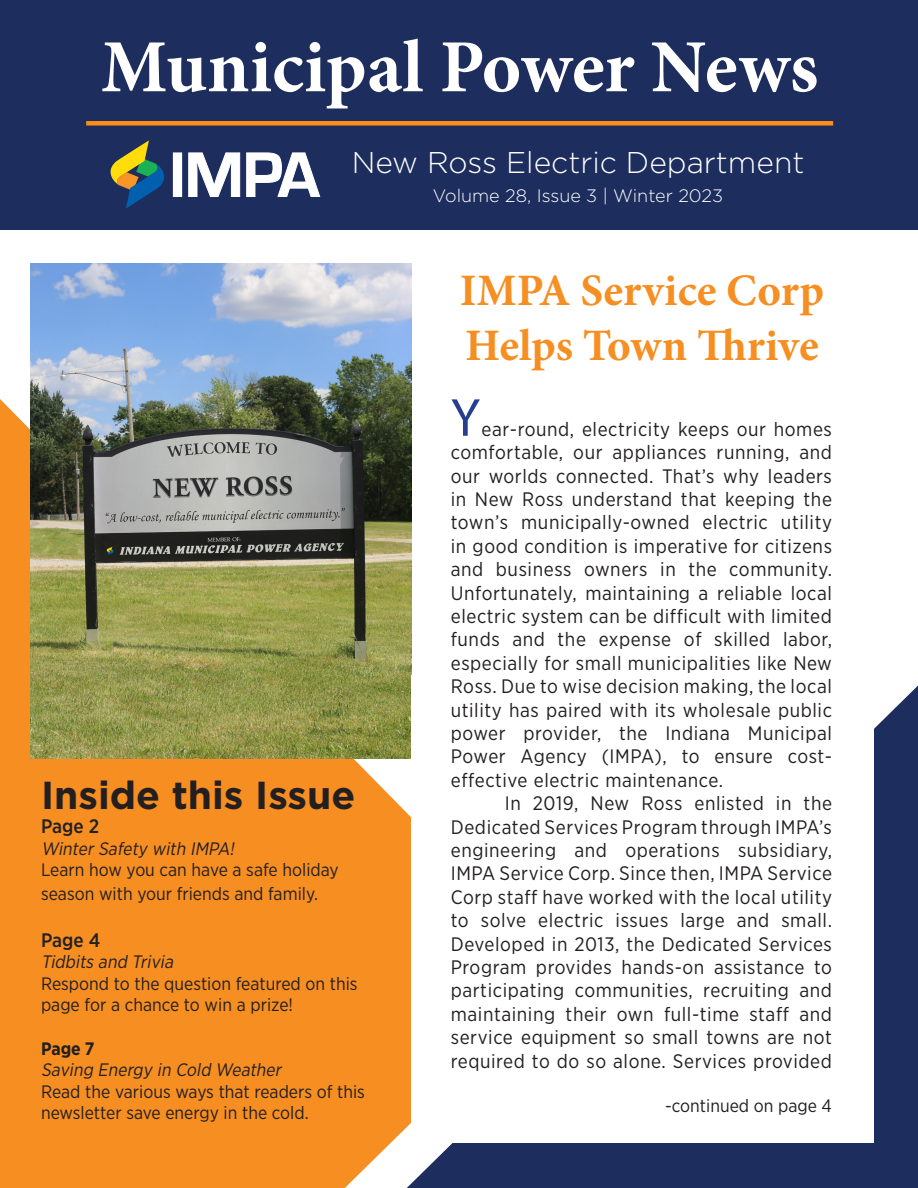
<style>
.page{position:relative;width:918px;height:1188px;background:#fff}
.page>*{position:absolute;margin:0;border:0;box-sizing:border-box;transform-origin:0 0}
.t1{font:700 75px "Minion Pro";letter-spacing:-.005em;color:#fff}
.t2{font:54px "Myriad Pro";color:#253f8e}
.t3{font:700 45px/55.5px "Minion Pro";color:#f68e21}
.t4{font:700 39px "Gotham";color:#231f20}
.t5{font:300 30px "Gotham";color:#fff}
.t6{font:19.5px/23.4px "Gotham Narrow";letter-spacing:.03em;color:#231f20;text-align:justify}
.t7{font:500 19.5px "Gotham Narrow";color:#231f20}
.t8{font:18px/21.6px "Gotham Narrow";color:#231f20}
.t9{font:italic 18px "Gotham Narrow";color:#231f20}
.t10{font:300 18px "Gotham";color:#fff}
.t11{font:700 18px "Gotham Narrow";color:#231f20}
</style>
<div class="page">
<div style="left:0;top:399px;width:412px;height:789px;background:#f68e21"></div>
<div style="left:0;top:0;width:918px;height:230px;background:#1d2d5e"></div>
<img style="left:30px;top:264px;width:381px;height:494px">
<svg style="left:407px;top:686px;width:511px;height:502px;background:#313c65"></svg>
<div style="left:411px;top:675px;width:463px;height:467px;background:#fff"></div>
<div style="left:86px;top:121px;width:747px;height:5px;background:#ff8e16"></div>
<div style="left:173px;top:153px;width:9px;height:44px;background:#fff"></div>
<svg style="left:188px;top:152px;width:133px;height:45px"></svg>
<svg style="left:110px;top:140px;width:55px;height:68px"></svg>
<p class="t1" style="left:101px;top:14px;width:719px">Municipal Power News</p>
<p class="t5" style="left:352px;top:143px;width:454px">New Ross Electric Department</p>
<p class="t10" style="left:433px;top:184px;width:292px">Volume 28, Issue 3 | Winter 2023</p>
<p class="t4" style="left:41px;top:773px;width:316px">Inside this Issue</p>
<p class="t7" style="left:41px;top:814px;width:60px">Page 2</p>
<p class="t9" style="left:41px;top:837px;width:198px">WinterSafety with IMPA!</p>
<p class="t8" style="left:41px;top:858px;width:299px;line-height:23.4px">Learn how you can have a safe holiday season with your friends and family.</p>
<p class="t7" style="left:41px;top:927px;width:61px">Page 4</p>
<p class="t9" style="left:41px;top:951px;width:137px">Tidbits and Trivia</p>
<p class="t8" style="left:41px;top:972px;width:318px">Respond to the question featured on this page for a chance to win a prize!</p>
<p class="t11" style="left:41px;top:1037px;width:55px">Page 7</p>
<p class="t9" style="left:41px;top:1059px;width:245px">Saving Energy in Cold Weather</p>
<p class="t8" style="left:41px;top:1080px;width:325px">Read the various ways that readers of this newsletter save energy in the cold.</p>
<p class="t3" style="left:460px;top:262px;width:366px">IMPA Service Corp<br>Helps Town Thrive</p>
<p class="t2" style="left:451px;top:384px;width:31px">Y</p>
<p class="t6" style="left:451px;top:417px;width:383px;text-indent:31px">ear-round, electricity keeps our homes comfortable, our appliances running, and our worlds connected. That’s why leaders in New Ross understand that keeping the town’s municipally-owned electric utility in good condition is imperative for citizens and business owners in the community.<br>Unfortunately, maintaining a reliable local electric system can be difficult with limited funds and the expense of skilled labor, especially for small municipalities like New Ross. Due to wise decision making, the local utility has paired with its wholesale public power provider, the Indiana Municipal Power Agency (IMPA), to ensure cost&shy;effective electric maintenance.</p>
<p class="t6" style="left:451px;top:791px;width:383px;text-indent:54px">In 2019, New Ross enlisted in the Dedicated Services Program through IMPA’s engineering and operations subsidiary, IMPA Service Corp. Since then, IMPA Service Corp staff have worked with the local utility to solve electric issues large and small.<br>Developed in 2013, the Dedicated Services Program provides hands-on assistance to participating communities, recruiting and maintaining their own full-time staff and service equipment so small towns are not required to do so alone. Services provided</p>
<p class="t8" style="left:665px;top:1094px;width:168px">-continued on page 4</p>
</div>
